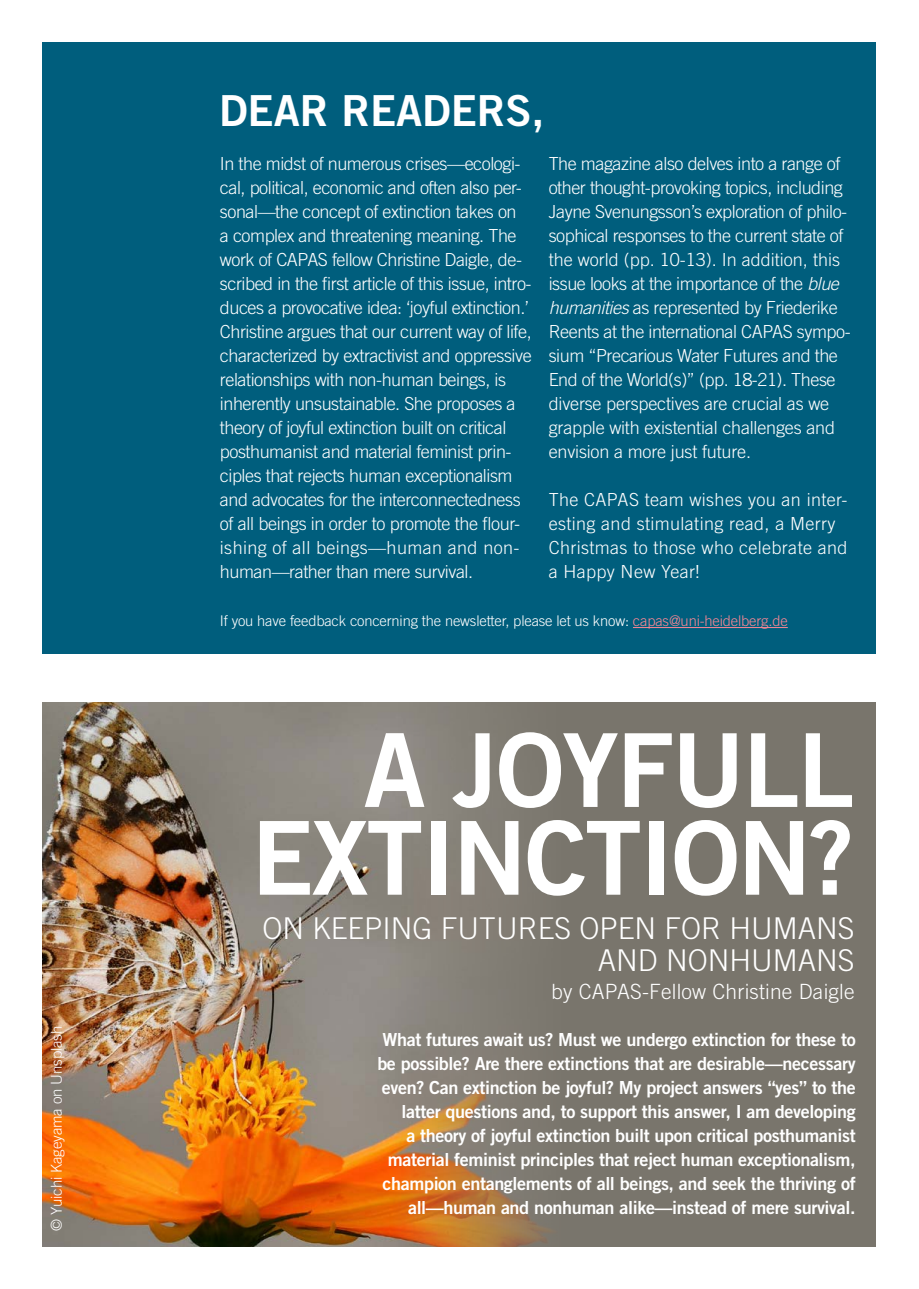
<style>
.page{position:relative;width:919px;height:1289px;background:#fff}
.page>*{position:absolute;margin:0;border:0;box-sizing:border-box;transform-origin:0 0}
.t1{font:102px/87.8px "Trade Gothic LT Std Bd 2";letter-spacing:-.02em;color:#fff;text-align:right}
.t2{font:42.75px "Trade Gothic LT Std Bd 2";color:#fff}
.t3{font:300 30px/31.5px "Trade Gothic LT Std";color:#fff;text-align:right}
.t4{font:300 21px "Trade Gothic LT Std";letter-spacing:.01em;color:#fff}
.t5{font:300 18px/24px "Trade Gothic LT Std";letter-spacing:-.025em;color:#fff}
.t6{font:18px/24px "Trade Gothic LT Std Bd 2";letter-spacing:-.02em;color:#fff;text-align:right}
.t7{font:300 18px/24px "Trade Gothic LT Std";letter-spacing:.02em;color:#fff}
.t8{font:300 15px "Trade Gothic LT Std";letter-spacing:-.01em;color:#fff}
.t9{font:300 14.7px "Trade Gothic LT Std";letter-spacing:-.01em;color:#fff}
.s1{font-style:italic}
.s2{color:#fb8794}
</style>
<div class="page">
<div style="left:43px;top:43px;width:833px;height:611px;background:#005e7d"></div>
<div style="left:43px;top:702px;width:833px;height:544px;background:#79756c"></div>
<img style="left:43px;top:702px;width:509px;height:544px">
<hr style="left:633px;top:627px;width:154px;height:1px;background:#fb8794">
<p class="t8" style="left:48px;top:1230px;width:206px;rotate:-90deg">© Yuichi Kageyama on Unsplash</p>
<h2 class="t2" style="left:219px;top:84px;width:327px">DEAR READERS,</h2>
<p class="t5" style="left:220px;top:151px;width:313px">In the midst of numerous crises—ecologi&shy;cal, political, economic and often also per&shy;sonal—the concept of extinction takes on<br>a complex and threatening meaning. The work of CAPAS fellow Christine Daigle, de&shy;scribed in the first article of this issue, intro&shy;duces a provocative idea: ‘joyful extinction.’ Christine argues that our current way of life, characterized by extractivist and oppressive relationships with non-human beings, is inherently unsustainable. She proposes a theory of joyful extinction built on critical posthumanist and material feminist prin&shy;ciples that rejects human exceptionalism and advocates for the interconnectedness of all beings in order to promote the flour&shy;ishing of all beings—human and non&shy;human—rather than mere survival.</p>
<p class="t5" style="left:548px;top:151px;width:303px">The magazine also delves into a range of other thought-provoking topics, including Jayne Svenungsson’s exploration of philo&shy;sophical responses to the current state of the world (pp. 10-13). In addition, this issue looks at the importance of the <span class="s1">blue humanities</span> as represented by Friederike Reents at the international CAPAS sympo&shy;sium “Precarious Water Futures and the End of the World(s)” (pp. 18-21). These diverse perspectives are crucial as we grapple with existential challenges and envision a more just future.</p>
<p class="t7" style="left:548px;top:487px;width:300px">The CAPAS team wishes you an inter&shy;esting and stimulating read, a Merry<br>Christmas to those who celebrate and a Happy New Year!</p>
<p class="t9" style="left:220px;top:612px;width:569px">If you have feedback concerning the newsletter, please let us know: <span class="s2">capas@uni-heidelberg.de</span></p>
<h1 class="t1" style="left:251px;top:725px;width:604px">A JOYFULL<br>EXTINCTION?</h1>
<h3 class="t3" style="left:262px;top:912px;width:593px">ON KEEPING FUTURES OPEN FOR HUMANS<br>AND NONHUMANS</h3>
<p class="t4" style="left:551px;top:978px;width:305px">by CAPAS-Fellow Christine Daigle</p>
<p class="t6" style="left:377px;top:1027px;width:480px">What futures await us? Must we undergo extinction for these to be possible? Are there extinctions that are desirable—necessary even? Can extinction be joyful? My project answers “yes” to the latter questions and, to support this answer, I am developing<br>a theory of joyful extinction built upon critical posthumanist material feminist principles that reject human exceptionalism, champion entanglements of all beings, and seek the thriving of all—human and nonhuman alike—instead of mere survival.</p>
</div>
